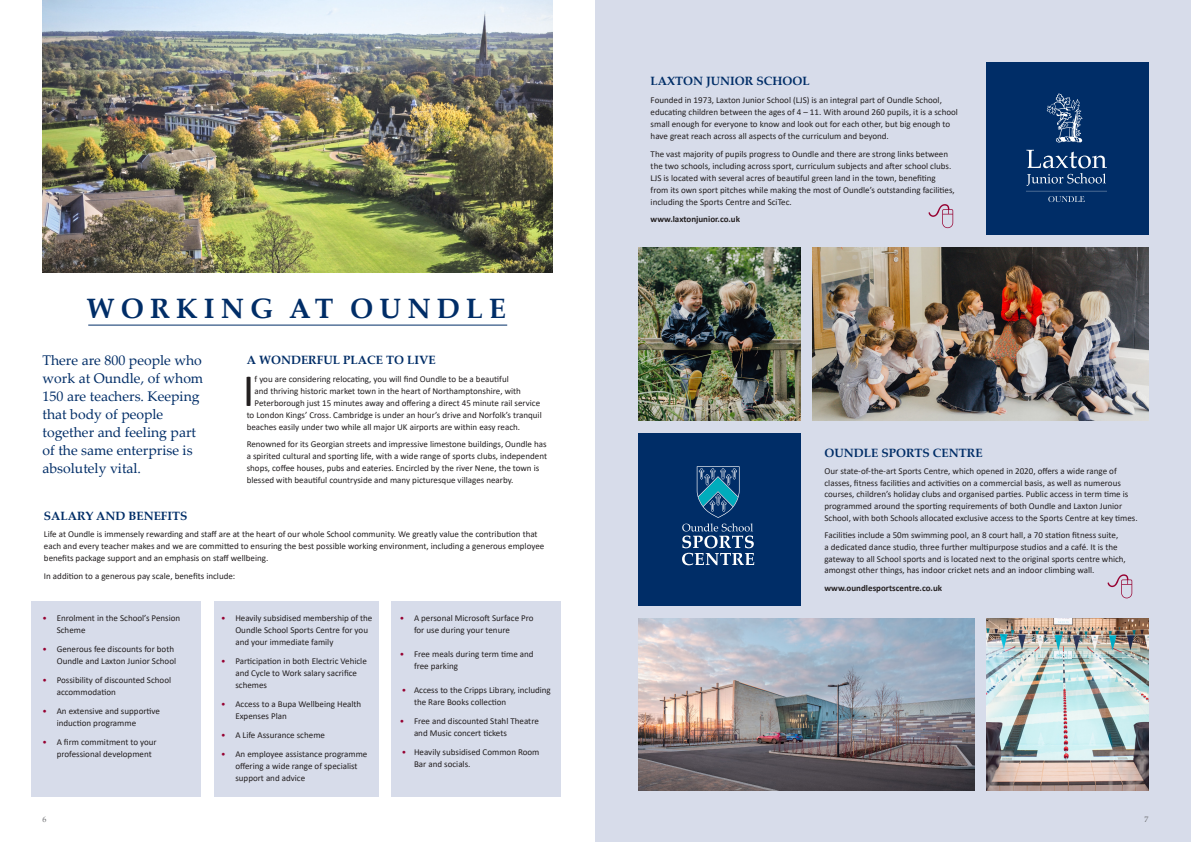
<style>
.page{position:relative;width:1191px;height:842px;background:#fff}
.page>*{position:absolute;margin:0;border:0;box-sizing:border-box;transform-origin:0 0}
.t1{font:46.8px "Calibri";color:#231f20}
.t2{font:700 28px "Palatino Linotype";letter-spacing:.22em;color:#002d67}
.t3{font:14px/18px "Palatino Linotype";color:#002d67}
.t4{font:700 12px "Palatino Linotype";color:#002d67}
.t5{font:9px/12px "Calibri";color:#231f20}
.t6{font:700 9px "Calibri";color:#231f20}
.t7{font:8px "Palatino Linotype";color:#6c6d70}
.s1{color:#960131}
</style>
<div class="page">
<div style="left:214px;top:601px;width:165px;height:196px;background:#d7dcea"></div>
<div style="left:392px;top:601px;width:169px;height:196px;background:#d7dcea"></div>
<div style="left:31px;top:601px;width:169px;height:196px;background:#d7dcea"></div>
<div style="left:595px;top:0;width:596px;height:842px;background:#d7dcea"></div>
<svg style="left:928px;top:204px;width:25px;height:24px"></svg>
<img style="left:43px;top:0;width:510px;height:272px">
<hr style="left:88px;top:325px;width:419px;height:1px;background:#002d67">
<img style="left:638px;top:247px;width:162px;height:173px">
<div style="left:638px;top:433px;width:162px;height:173px;background:#002d67"></div>
<img style="left:812px;top:247px;width:336px;height:173px">
<img style="left:638px;top:618px;width:336px;height:173px">
<img style="left:986px;top:618px;width:162px;height:173px">
<svg style="left:682px;top:466px;width:72px;height:99px"></svg>
<div style="left:986px;top:62px;width:162px;height:173px;background:#002d67"></div>
<svg style="left:1026px;top:150px;width:81px;height:52px"></svg>
<svg style="left:1046px;top:94px;width:36px;height:48px"></svg>
<svg style="left:1107px;top:574px;width:25px;height:24px"></svg>
<p class="t2" style="left:87px;top:289px;width:421px">WORKING AT OUNDLE</p>
<p class="t3" style="left:43px;top:351px;width:162px">There are 800 people who work at Oundle, of whom<br>150 are teachers. Keeping that body of people together and feeling part of the same enterprise is absolutely vital.</p>
<p class="t4" style="left:247px;top:351px;width:190px">A WONDERFUL PLACE TO LIVE</p>
<p class="t1" style="left:243px;top:357px;width:13px">I</p>
<p class="t5" style="left:254px;top:372px;width:256px">f you are considering relocating, you will find Oundle to be a beautiful</p>
<p class="t5" style="left:254px;top:384px;width:268px">and thriving historic market town in the heart of Northamptonshire, with</p>
<p class="t5" style="left:254px;top:396px;width:287px">Peterborough just 15 minutes away and offering a direct 45 minute rail service</p>
<p class="t5" style="left:247px;top:408px;width:296px">to London Kings’ Cross. Cambridge is under an hour’s drive and Norfolk’s tranquil</p>
<p class="t5" style="left:247px;top:420px;width:275px">beaches easily under two while all major UK airports are within easy reach.</p>
<p class="t5" style="left:247px;top:438px;width:302px">Renowned for its Georgian streets and impressive limestone buildings, Oundle has a spirited cultural and sporting life, with a wide range of sports clubs, independent shops, coffee houses, pubs and eateries. Encircled by the river Nene, the town is blessed with beautiful countryside and many picturesque villages nearby.</p>
<p class="t4" style="left:44px;top:507px;width:145px">SALARY AND BENEFITS</p>
<p class="t5" style="left:44px;top:528px;width:502px">Life at Oundle is immensely rewarding and staff are at the heart of our whole School community. We greatly value the contribution that each and every teacher makes and we are committed to ensuring the best possible working environment, including a generous employee benefits package support and an emphasis on staff wellbeing.</p>
<p class="t5" style="left:44px;top:570px;width:193px">In addition to a generous pay scale, benefits include:</p>
<p class="t5" style="left:57px;top:612px;width:125px;text-indent:-14px"><span class="s1">•</span> Enrolment in the School’s Pension<br>Scheme</p>
<p class="t5" style="left:43px;top:643px;width:135px;text-align:right"><span class="s1">•</span> Generous fee discounts for both<br>Oundle and Laxton Junior School</p>
<p class="t5" style="left:57px;top:674px;width:116px;text-indent:-14px"><span class="s1">•</span> Possibility of discounted School accommodation</p>
<p class="t5" style="left:57px;top:705px;width:105px;text-indent:-14px"><span class="s1">•</span> An extensive and supportive induction programme</p>
<p class="t5" style="left:57px;top:736px;width:101px;text-indent:-14px"><span class="s1">•</span> A firm commitment to your professional development</p>
<p class="t5" style="left:235px;top:612px;width:138px;text-indent:-14px"><span class="s1">•</span> Heavily subsidised membership of the<br>Oundle School Sports Centre for you and your immediate family</p>
<p class="t5" style="left:235px;top:655px;width:133px;text-indent:-14px"><span class="s1">•</span> Participation in both Electric Vehicle and Cycle to Work salary sacrifice schemes</p>
<p class="t5" style="left:235px;top:698px;width:127px;text-indent:-14px"><span class="s1">•</span> Access to a Bupa Wellbeing Health<br>Expenses Plan</p>
<p class="t5" style="left:221px;top:729px;width:105px"><span class="s1">•</span> A Life Assurance scheme</p>
<p class="t5" style="left:235px;top:748px;width:134px;text-indent:-14px"><span class="s1">•</span> An employee assistance programme offering a wide range of specialist support and advice</p>
<p class="t5" style="left:414px;top:612px;width:121px;text-indent:-14px"><span class="s1">•</span> A personal Microsoft Surface Pro for use during your tenure</p>
<p class="t5" style="left:414px;top:648px;width:121px;text-indent:-14px"><span class="s1">•</span> Free meals during term time and free parking</p>
<p class="t5" style="left:414px;top:684px;width:138px;text-indent:-12px"><span class="s1">•</span> Access to the Cripps Library, including the Rare Books collection</p>
<p class="t5" style="left:414px;top:715px;width:126px;text-indent:-14px"><span class="s1">•</span> Free and discounted Stahl Theatre and Music concert tickets</p>
<p class="t5" style="left:414px;top:746px;width:127px;text-indent:-12px"><span class="s1">•</span> Heavily subsidised Common Room<br>Bar and socials.</p>
<p class="t4" style="left:650px;top:73px;width:161px">LAXTON JUNIOR SCHOOL</p>
<p class="t5" style="left:650px;top:94px;width:309px">Founded in 1973, Laxton Junior School (LJS) is an integral part of Oundle School, educating children between the ages of 4 – 11. With around 260 pupils, it is a school small enough for everyone to know and look out for each other, but big enough to have great reach across all aspects of the curriculum and beyond.</p>
<p class="t5" style="left:650px;top:147px;width:306px">The vast majority of pupils progress to Oundle and there are strong links between the two schools, including across sport, curriculum subjects and after school clubs.<br>LJS is located with several acres of beautiful green land in the town, benefiting from its own sport pitches while making the most of Oundle’s outstanding facilities, including the Sports Centre and SciTec.</p>
<p class="t6" style="left:650px;top:213px;width:91px">www.laxtonjunior.co.uk</p>
<p class="t4" style="left:824px;top:444px;width:160px">OUNDLE SPORTS CENTRE</p>
<p class="t5" style="left:824px;top:465px;width:315px;line-height:11.7px">Our state-of-the-art Sports Centre, which opened in 2020, offers a wide range of classes, fitness facilities and activities on a commercial basis, as well as numerous courses, children’s holiday clubs and organised parties. Public access in term time is programmed around the sporting requirements of both Oundle and Laxton Junior School, with both Schools allocated exclusive access to the Sports Centre at key times.</p>
<p class="t5" style="left:824px;top:529px;width:303px;line-height:11.7px">Facilities include a 50m swimming pool, an 8 court hall, a 70 station fitness suite,<br>a dedicated dance studio, three further multipurpose studios and a café. It is the gateway to all School sports and is located next to the original sports centre which, amongst other things, has indoor cricket nets and an indoor climbing wall.</p>
<p class="t6" style="left:824px;top:581px;width:119px">www.oundlesportscentre.co.uk</p>
<p class="t7" style="left:43px;top:813px;width:5px">6</p>
<p class="t7" style="left:1144px;top:813px;width:5px">7</p>
</div>
